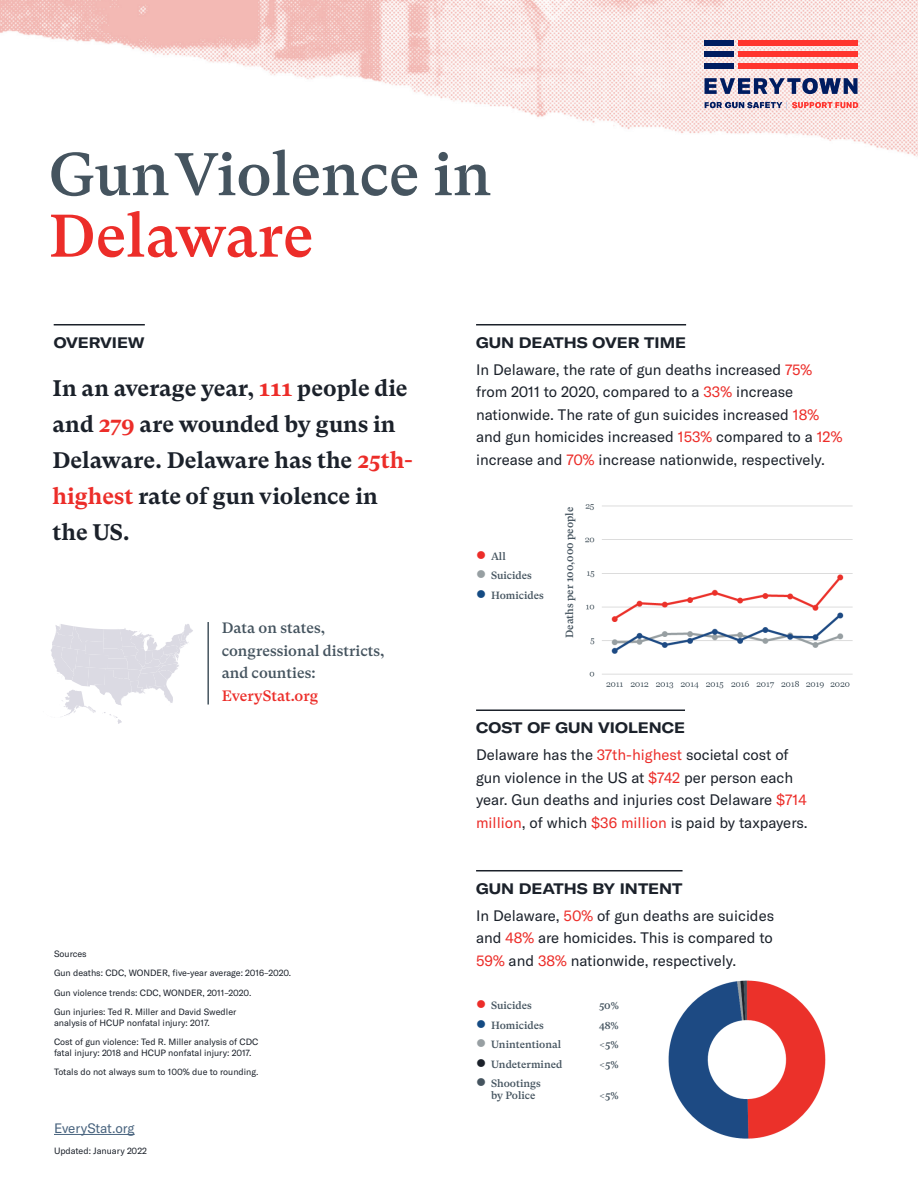
<style>
.page{position:relative;width:918px;height:1188px;background:#fff}
.page>*{position:absolute;margin:0;border:0;box-sizing:border-box;transform-origin:0 0}
.t1{font:500 60px/61.5px "GT Super Text";letter-spacing:-.005em;color:#45545f}
.Intro{font:700 22.5px/36px "GT Super Text";color:#1b212a}
.Body_Copy_Super_Text{font:15px/22.5px "GT America";color:#1b212a}
.callout_2{font:500 15px/22.5px "GT Super Text";color:#45545f}
.subhead{font:700 expanded 15px "GT America";color:#1b212a}
.t2{font:13.5px "GT America";letter-spacing:-.005em;color:#48637e}
.legend{font:500 10.5px/12px "GT Super Text";color:#45545f}
.X-axis_bar_label{font:500 10.5px "GT Super Text";color:#45545f}
.mouse_type{font:9px/10.5px "GT America";color:#1b212a}
.s1{color:#ec2d29}
.s2{color:#979fa2}
.s3{color:#154b83}
.s4{color:#1b212a}
</style>
<div class="page">
<hr style="left:54px;top:1134px;width:81px;height:1px;background:#48637e">
<hr style="left:476px;top:324px;width:210px;height:1px;background:#1b212a">
<hr style="left:476px;top:709px;width:209px;height:2px;background:#1b212a">
<hr style="left:476px;top:870px;width:207px;height:1px;background:#1b212a">
<img style="left:585px;top:504px;width:268px;height:185px">
<img style="left:668px;top:980px;width:158px;height:159px">
<hr style="left:54px;top:324px;width:91px;height:1px;background:#1b212a">
<img style="left:0;top:0;width:918px;height:157px">
<hr style="left:207px;top:622px;width:2px;height:83px;background:#45545f">
<svg style="left:51px;top:624px;width:142px;height:100px"></svg>
<div style="left:738px;top:63px;width:120px;height:5px;background:#ff352e"></div>
<div style="left:738px;top:52px;width:120px;height:5px;background:#ff352e"></div>
<div style="left:738px;top:40px;width:120px;height:5px;background:#ff352e"></div>
<div style="left:705px;top:63px;width:29px;height:5px;background:#001c60"></div>
<div style="left:705px;top:52px;width:29px;height:5px;background:#001c60"></div>
<div style="left:705px;top:40px;width:29px;height:5px;background:#001c60"></div>
<svg style="left:705px;top:78px;width:153px;height:16px;background:#6e7499"></svg>
<svg style="left:705px;top:102px;width:153px;height:7px"></svg>
<p class="t1" style="left:49px;top:144px;width:444px">Gun Violence in<br><span class="s1">Delaware</span></p>
<p class="subhead" style="left:54px;top:333px;width:93px">OVERVIEW</p>
<p class="Intro" style="left:52px;top:370px;width:362px">In an average year, <span class="s1">111</span> people die and <span class="s1">279</span> are wounded by guns in<br>Delaware. Delaware has the <span class="s1">25th&shy;highest</span> rate of gun violence in the US.</p>
<p class="callout_2" style="left:222px;top:617px;width:164px">Data on states, congressional districts, and counties:<br><span class="s1">EveryStat.org</span></p>
<p class="mouse_type" style="left:54px;top:949px;width:34px">Sources</p>
<p class="mouse_type" style="left:54px;top:968px;width:239px">Gun deaths: CDC, WONDER, five-year average: 2016–2020.</p>
<p class="mouse_type" style="left:54px;top:988px;width:199px">Gun violence trends: CDC, WONDER, 2011–2020.</p>
<p class="mouse_type" style="left:54px;top:1007px;width:184px">Gun injuries: Ted R. Miller and David Swedler analysis of HCUP nonfatal injury: 2017.</p>
<p class="mouse_type" style="left:54px;top:1037px;width:206px">Cost of gun violence: Ted R. Miller analysis of CDC fatal injury: 2018 and HCUP nonfatal injury: 2017.</p>
<p class="mouse_type" style="left:54px;top:1067px;width:206px">Totals do not always sum to 100% due to rounding.</p>
<p class="t2" style="left:54px;top:1120px;width:82px">EveryStat.org</p>
<p class="mouse_type" style="left:54px;top:1145px;width:95px">Updated: January 2022</p>
<p class="subhead" style="left:476px;top:333px;width:212px">GUN DEATHS OVER TIME</p>
<p class="Body_Copy_Super_Text" style="left:476px;top:358px;width:368px">In Delaware, the rate of gun deaths increased <span class="s1">75% </span>from 2011 to 2020, compared to a <span class="s1">33%</span> increase nationwide. The rate of gun suicides increased <span class="s1">18% </span>and gun homicides increased <span class="s1">153%</span> compared to a <span class="s1">12% </span>increase and <span class="s1">70%</span> increase nationwide, respectively.</p>
<p class="legend" style="left:476px;top:550px;width:31px"><span class="s1">●</span> All</p>
<p class="legend" style="left:476px;top:570px;width:57px"><span class="s2">●</span> Suicides</p>
<p class="legend" style="left:476px;top:589px;width:69px"><span class="s3">●</span> Homicides</p>
<p class="X-axis_bar_label" style="left:564px;top:638px;width:132px;rotate:-90deg">Deaths per 100,000 people</p>
<p class="subhead" style="left:476px;top:719px;width:210px">COST OF GUN VIOLENCE</p>
<p class="Body_Copy_Super_Text" style="left:476px;top:744px;width:333px">Delaware has the <span class="s1">37th-highest</span> societal cost of gun violence in the US at <span class="s1">$742</span> per person each year. Gun deaths and injuries cost Delaware <span class="s1">$714 million</span>, of which <span class="s1">$36 million</span> is paid by taxpayers.</p>
<p class="subhead" style="left:476px;top:879px;width:208px">GUN DEATHS BY INTENT</p>
<p class="Body_Copy_Super_Text" style="left:476px;top:904px;width:300px;text-align:justify">In Delaware, <span class="s1">50%</span> of gun deaths are suicides and <span class="s1">48%</span> are homicides. This is compared to <span class="s1">59%</span> and <span class="s1">38%</span> nationwide, respectively.</p>
<p class="legend" style="left:476px;top:1000px;width:57px"><span class="s1">●</span> Suicides</p>
<p class="legend" style="left:599px;top:1000px;width:21px">50%</p>
<p class="legend" style="left:476px;top:1019px;width:69px"><span class="s3">●</span> Homicides</p>
<p class="legend" style="left:599px;top:1019px;width:21px">48%</p>
<p class="legend" style="left:476px;top:1039px;width:87px"><span class="s2">●</span> Unintentional</p>
<p class="legend" style="left:599px;top:1039px;width:21px">&lt;5%</p>
<p class="legend" style="left:476px;top:1058px;width:88px"><span class="s4">●</span> Undetermined</p>
<p class="legend" style="left:599px;top:1058px;width:21px">&lt;5%</p>
<p class="legend" style="left:491px;top:1078px;width:51px;text-indent:-15px">● Shootings by Police</p>
<p class="legend" style="left:599px;top:1090px;width:21px">&lt;5%</p>
</div>
